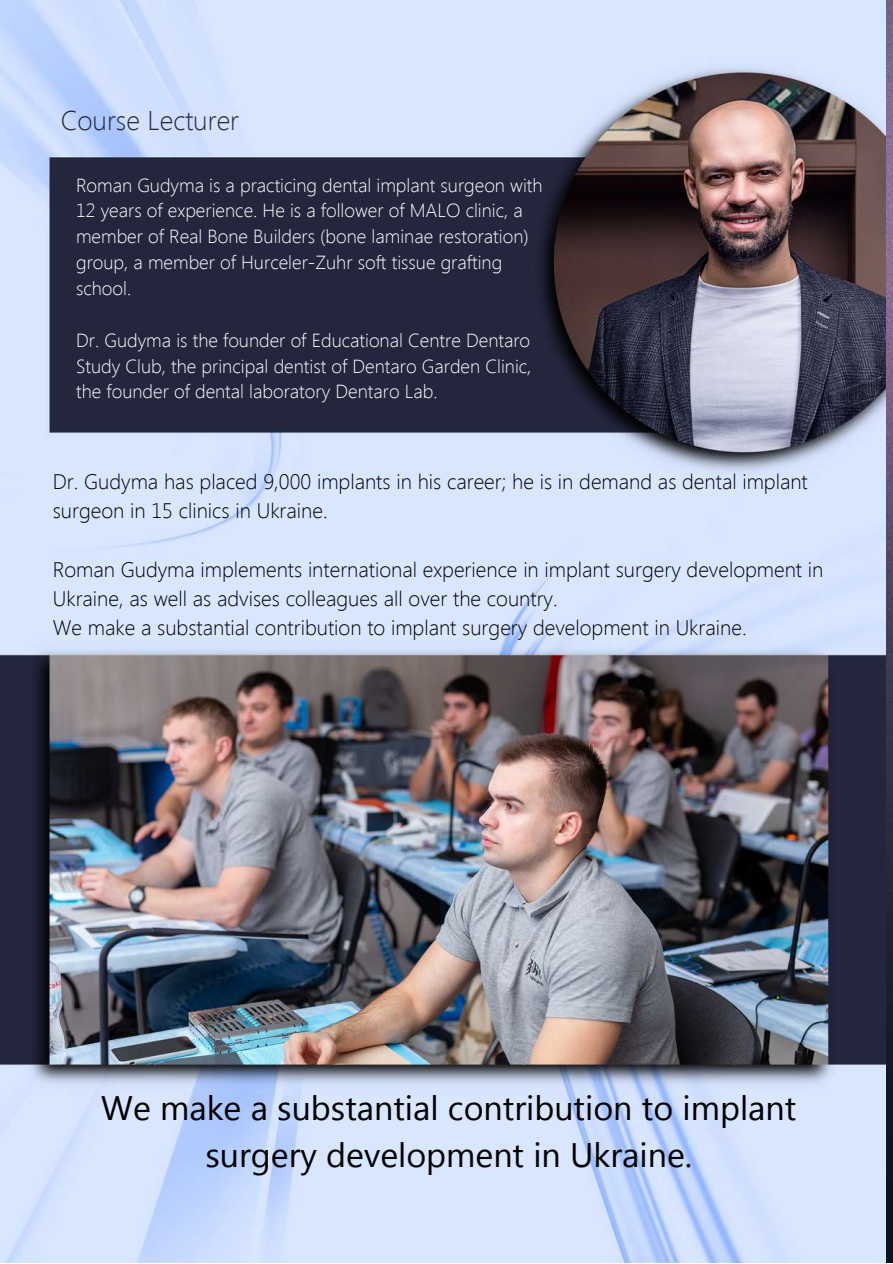
<style>
.page{position:relative;width:893px;height:1264px;background:#fff}
.page>*{position:absolute;margin:0;border:0;box-sizing:border-box;transform-origin:0 0}
.t1{font:33.9px/46.7px "Segoe UI";color:#000;text-align:center}
.t2{font:300 27px "Segoe UI";color:#25273f}
.t3{font:300 21px/29.2px "Segoe UI";color:#000}
.t4{font:300 18.9px/25.8px "Segoe UI";color:#fff}
</style>
<div class="page">
<img style="left:0;top:0;width:885px;height:1262px">
<h2 class="t2" style="left:61px;top:101px;width:180px">Course Lecturer</h2>
<p class="t4" style="left:76px;top:171px;width:468px">Roman Gudyma is a practicing dental implant surgeon with 12 years of experience. He is a follower of MALO clinic, a member of Real Bone Builders (bone laminae restoration) group, a member of Hurceler-Zuhr soft tissue grafting school.</p>
<p class="t4" style="left:76px;top:326px;width:457px;text-align:justify">Dr. Gudyma is the founder of Educational Centre Dentaro Study Club, the principal dentist of Dentaro Garden Clinic, the founder of dental laboratory Dentaro Lab.</p>
<p class="t3" style="left:53px;top:465px;width:756px">Dr. Gudyma has placed 9,000 implants in his career; he is in demand as dental implant surgeon in 15 clinics in Ukraine.</p>
<p class="t3" style="left:53px;top:553px;width:772px">Roman Gudyma implements international experience in implant surgery development in<br>Ukraine, as well as advises colleagues all over the country.<br>We make a substantial contribution to implant surgery development in Ukraine.</p>
<h1 class="t1" style="left:101px;top:1082px;width:696px">We make a substantial contribution to implant surgery development in Ukraine.</h1>
</div>
